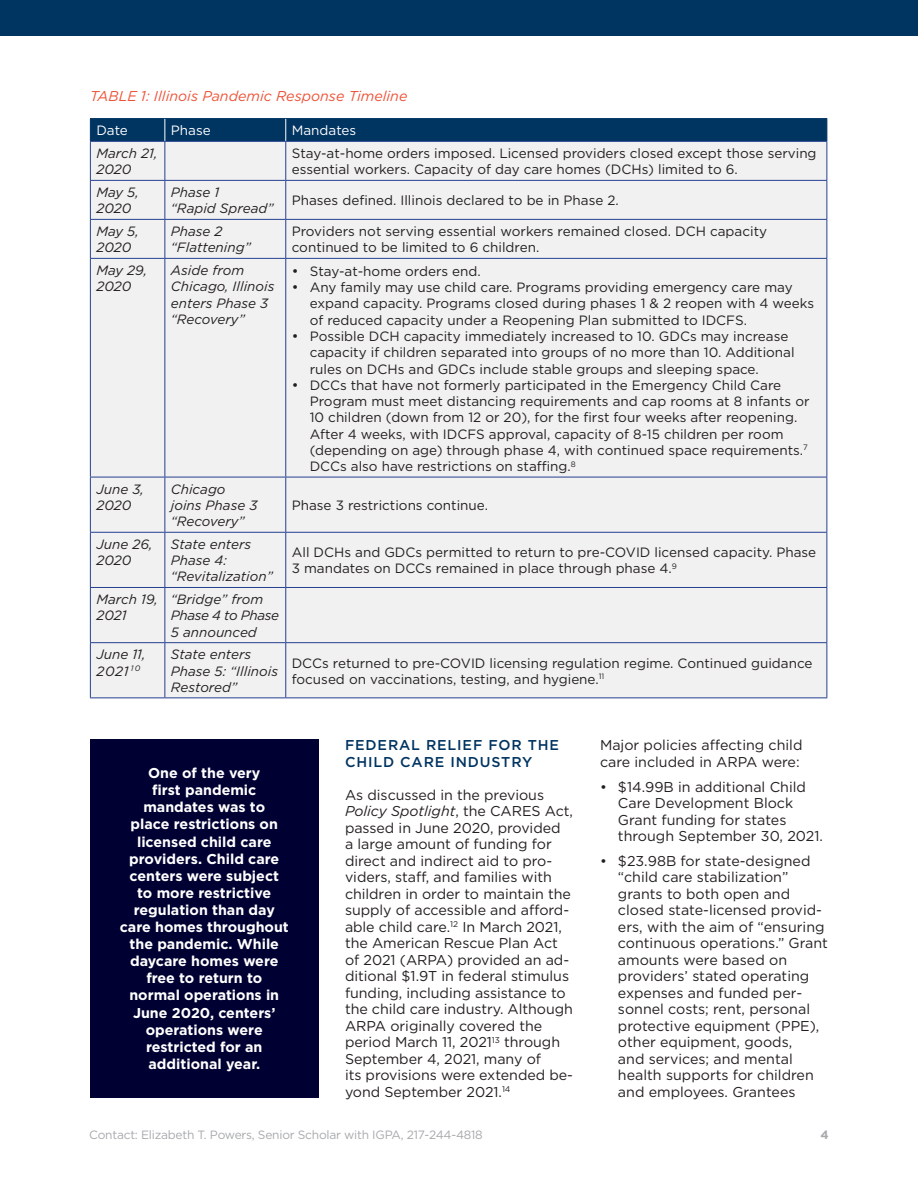
<style>
.page{position:relative;width:918px;height:1188px;background:#fff}
.page>*{position:absolute;margin:0;border:0;box-sizing:border-box;transform-origin:0 0}
.t1{font:14.25px/16.5px "Gotham";letter-spacing:-.005em;color:#231f20}
.t2{font:700 14.25px/17.1px "Gotham";color:#fff;text-align:center}
.t3{font:italic 14.25px "Gotham";color:#ed5338}
.t4{font:500 14.25px/16.5px "Gotham";letter-spacing:.06em;color:#003461}
.t5{font:13.5px/16.2px "Gotham";color:#231f20}
.t6{font:italic 13.5px/16.2px "Gotham";color:#231f20}
.t7{font:13.5px "Gotham";color:#fff}
.t8{font:12px "Gotham";letter-spacing:-.02em;color:#a7a9ac}
.t9{font:700 12px "Gotham";color:#a7a9ac}
.s1{font-size:14.25px}
.s2{font-style:italic}
</style>
<div class="page">
<div style="left:0;top:0;width:918px;height:36px;background:#003461"></div>
<div style="left:90px;top:740px;width:229px;height:358px;background:#003"></div>
<div style="left:91px;top:142px;width:735px;height:555px;background:#f1f1f2"></div>
<hr style="left:90px;top:118px;width:75px;height:1px;background:#003461">
<hr style="left:165px;top:118px;width:121px;height:1px;background:#003461">
<hr style="left:286px;top:118px;width:541px;height:1px;background:#003461">
<div style="left:90px;top:119px;width:737px;height:22px;background:#003461"></div>
<hr style="left:90px;top:141px;width:75px;height:1px;background:#25408f">
<hr style="left:90px;top:142px;width:1px;height:38px;background:#25408f">
<hr style="left:165px;top:141px;width:121px;height:1px;background:#25408f">
<hr style="left:164px;top:142px;width:1px;height:38px;background:#25408f">
<hr style="left:286px;top:141px;width:541px;height:1px;background:#25408f">
<hr style="left:285px;top:142px;width:1px;height:38px;background:#25408f">
<hr style="left:826px;top:142px;width:1px;height:38px;background:#25408f">
<hr style="left:90px;top:180px;width:75px;height:1px;background:#25408f">
<hr style="left:90px;top:181px;width:1px;height:38px;background:#25408f">
<hr style="left:165px;top:180px;width:121px;height:1px;background:#25408f">
<hr style="left:164px;top:181px;width:1px;height:38px;background:#25408f">
<hr style="left:286px;top:180px;width:541px;height:1px;background:#25408f">
<hr style="left:285px;top:181px;width:1px;height:38px;background:#25408f">
<hr style="left:826px;top:181px;width:1px;height:38px;background:#25408f">
<hr style="left:90px;top:219px;width:75px;height:1px;background:#25408f">
<hr style="left:90px;top:220px;width:1px;height:38px;background:#25408f">
<hr style="left:165px;top:219px;width:121px;height:1px;background:#25408f">
<hr style="left:164px;top:220px;width:1px;height:38px;background:#25408f">
<hr style="left:286px;top:219px;width:541px;height:1px;background:#25408f">
<hr style="left:285px;top:220px;width:1px;height:38px;background:#25408f">
<hr style="left:826px;top:220px;width:1px;height:38px;background:#25408f">
<hr style="left:90px;top:258px;width:75px;height:1px;background:#25408f">
<hr style="left:90px;top:259px;width:1px;height:218px;background:#25408f">
<hr style="left:165px;top:258px;width:121px;height:1px;background:#25408f">
<hr style="left:164px;top:259px;width:1px;height:218px;background:#25408f">
<hr style="left:286px;top:258px;width:541px;height:1px;background:#25408f">
<hr style="left:285px;top:259px;width:1px;height:218px;background:#25408f">
<hr style="left:826px;top:259px;width:1px;height:218px;background:#25408f">
<hr style="left:90px;top:477px;width:75px;height:1px;background:#25408f">
<hr style="left:90px;top:477px;width:1px;height:55px;background:#25408f">
<hr style="left:165px;top:477px;width:121px;height:1px;background:#25408f">
<hr style="left:164px;top:477px;width:1px;height:55px;background:#25408f">
<hr style="left:286px;top:477px;width:541px;height:1px;background:#25408f">
<hr style="left:285px;top:477px;width:1px;height:55px;background:#25408f">
<hr style="left:826px;top:477px;width:1px;height:55px;background:#25408f">
<hr style="left:90px;top:532px;width:75px;height:1px;background:#25408f">
<hr style="left:90px;top:533px;width:1px;height:54px;background:#25408f">
<hr style="left:165px;top:532px;width:121px;height:1px;background:#25408f">
<hr style="left:164px;top:533px;width:1px;height:54px;background:#25408f">
<hr style="left:286px;top:532px;width:541px;height:1px;background:#25408f">
<hr style="left:285px;top:533px;width:1px;height:54px;background:#25408f">
<hr style="left:826px;top:533px;width:1px;height:54px;background:#25408f">
<hr style="left:90px;top:587px;width:75px;height:1px;background:#25408f">
<hr style="left:90px;top:588px;width:1px;height:54px;background:#25408f">
<hr style="left:165px;top:587px;width:121px;height:1px;background:#25408f">
<hr style="left:164px;top:588px;width:1px;height:54px;background:#25408f">
<hr style="left:286px;top:587px;width:541px;height:1px;background:#25408f">
<hr style="left:285px;top:588px;width:1px;height:54px;background:#25408f">
<hr style="left:826px;top:588px;width:1px;height:54px;background:#25408f">
<hr style="left:90px;top:642px;width:75px;height:1px;background:#25408f">
<hr style="left:90px;top:643px;width:1px;height:54px;background:#25408f">
<hr style="left:165px;top:642px;width:121px;height:1px;background:#25408f">
<hr style="left:164px;top:643px;width:1px;height:54px;background:#25408f">
<hr style="left:286px;top:642px;width:541px;height:1px;background:#25408f">
<hr style="left:285px;top:643px;width:1px;height:54px;background:#25408f">
<hr style="left:826px;top:643px;width:1px;height:54px;background:#25408f">
<hr style="left:90px;top:697px;width:75px;height:1px;background:#25408f">
<hr style="left:165px;top:697px;width:121px;height:1px;background:#25408f">
<hr style="left:286px;top:697px;width:541px;height:1px;background:#25408f">
<p class="t3" style="left:90px;top:87px;width:319px">TABLE 1: Illinois Pandemic Response Timeline</p>
<p class="t7" style="left:96px;top:122px;width:33px">Date</p>
<p class="t7" style="left:171px;top:122px;width:41px">Phase</p>
<p class="t7" style="left:292px;top:122px;width:66px">Mandates</p>
<p class="t6" style="left:96px;top:145px;width:62px">March 21,<br>2020</p>
<p class="t5" style="left:292px;top:145px;width:526px">Stay-at-home orders imposed. Licensed providers closed except those serving essential workers. Capacity of day care homes (DCHs) limited to 6.</p>
<p class="t6" style="left:96px;top:184px;width:44px">May 5,<br>2020</p>
<p class="t6" style="left:171px;top:184px;width:104px">Phase 1<br>“Rapid Spread”</p>
<p class="t5" style="left:292px;top:192px;width:329px">Phases defined. Illinois declared to be in Phase 2.</p>
<p class="t6" style="left:96px;top:223px;width:44px">May 5,<br>2020</p>
<p class="t6" style="left:171px;top:223px;width:81px">Phase 2 “Flattening”</p>
<p class="t5" style="left:292px;top:223px;width:477px">Providers not serving essential workers remained closed. DCH capacity continued to be limited to 6 children.</p>
<p class="t6" style="left:96px;top:262px;width:52px">May 29,<br>2020</p>
<p class="t6" style="left:171px;top:262px;width:105px">Aside from<br>Chicago, Illinois enters Phase 3 “Recovery”</p>
<p class="t5" style="left:292px;top:263px;width:191px"><span class="s1">•</span> Stay-at-home orders end.</p>
<p class="t5" style="left:310px;top:279px;width:506px;text-indent:-18px"><span class="s1">•</span> Any family may use child care. Programs providing emergency care may expand capacity. Programs closed during phases 1 &amp; 2 reopen with 4 weeks of reduced capacity under a Reopening Plan submitted to IDCFS.</p>
<p class="t5" style="left:310px;top:328px;width:486px;text-indent:-18px"><span class="s1">•</span> Possible DCH capacity immediately increased to 10. GDCs may increase capacity if children separated into groups of no more than 10. Additional rules on DCHs and GDCs include stable groups and sleeping space.</p>
<p class="t5" style="left:310px;top:377px;width:501px;text-indent:-18px"><span class="s1">•</span> DCCs that have not formerly participated in the Emergency Child Care Program must meet distancing requirements and cap rooms at 8 infants or 10 children (down from 12 or 20), for the first four weeks after reopening.<br>After 4 weeks, with IDCFS approval, capacity of 8-15 children per room (depending on age) through phase 4, with continued space requirements.<sup>7<br></sup>DCCs also have restrictions on staffing.<sup>8</sup></p>
<p class="t6" style="left:96px;top:481px;width:49px">June 3,<br>2020</p>
<p class="t6" style="left:171px;top:481px;width:88px">Chicago joins Phase 3 “Recovery”</p>
<p class="t5" style="left:292px;top:497px;width:198px">Phase 3 restrictions continue.</p>
<p class="t6" style="left:96px;top:536px;width:58px">June 26,<br>2020</p>
<p class="t6" style="left:171px;top:536px;width:103px">State enters<br>Phase 4: “Revitalization”</p>
<p class="t5" style="left:292px;top:544px;width:526px">All DCHs and GDCs permitted to return to pre-COVID licensed capacity. Phase<br>3 mandates on DCCs remained in place through phase 4.<sup>9</sup></p>
<p class="t6" style="left:96px;top:591px;width:63px">March 19,<br>2021</p>
<p class="t6" style="left:171px;top:591px;width:110px">“Bridge” from<br>Phase 4 to Phase<br>5 announced</p>
<p class="t6" style="left:96px;top:646px;width:51px">June 11,<br>2021 <sup>10</sup></p>
<p class="t6" style="left:171px;top:646px;width:109px">State enters<br>Phase 5: “Illinois<br>Restored”</p>
<p class="t5" style="left:292px;top:654px;width:522px">DCCs returned to pre-COVID licensing regulation regime. Continued guidance focused on vaccinations, testing, and hygiene.<sup>11</sup></p>
<p class="t2" style="left:120px;top:765px;width:170px">One of the very<br>first pandemic mandates was to<br>place restrictions on licensed child care providers. Child care centers were subject<br>to more restrictive regulation than day care homes throughout the pandemic. While daycare homes were free to return to normal operations in<br>June 2020, centers’ operations were restricted for an additional year.</p>
<p class="t4" style="left:345px;top:737px;width:216px">FEDERAL RELIEF FOR THE<br>CHILD CARE INDUSTRY</p>
<p class="t1" style="left:345px;top:786px;width:230px">As discussed in the previous<br><span class="s2">Policy Spotlight</span>, the CARES Act, passed in June 2020, provided<br>a large amount of funding for direct and indirect aid to pro&shy;viders, staff, and families with children in order to maintain the supply of accessible and afford&shy;able child care.<sup>12</sup> In March 2021, the American Rescue Plan Act of 2021 (ARPA) provided an ad&shy;ditional $1.9T in federal stimulus funding, including assistance to the child care industry. Although<br>ARPA originally covered the period March 11, 2021<sup>13</sup> through<br>September 4, 2021, many of<br>its provisions were extended be&shy;yond September 2021.<sup>14</sup></p>
<p class="t1" style="left:600px;top:737px;width:204px">Major policies affecting child care included in ARPA were:</p>
<p class="t1" style="left:618px;top:778px;width:207px;text-indent:-18px">• $14.99B in additional Child<br>Care Development Block<br>Grant funding for states through September 30, 2021.</p>
<p class="t1" style="left:618px;top:852px;width:212px;text-indent:-18px">• $23.98B for state-designed “child care stabilization” grants to both open and closed state-licensed provid&shy;ers, with the aim of “ensuring continuous operations.” Grant amounts were based on providers’ stated operating expenses and funded per&shy;sonnel costs; rent, personal protective equipment (PPE), other equipment, goods,<br>and services; and mental health supports for children and employees. Grantees</p>
<p class="t8" style="left:89px;top:1127px;width:395px">Contact: Elizabeth T. Powers, Senior Scholar with IGPA, 217-244-4818</p>
<p class="t9" style="left:820px;top:1127px;width:10px">4</p>
</div>
